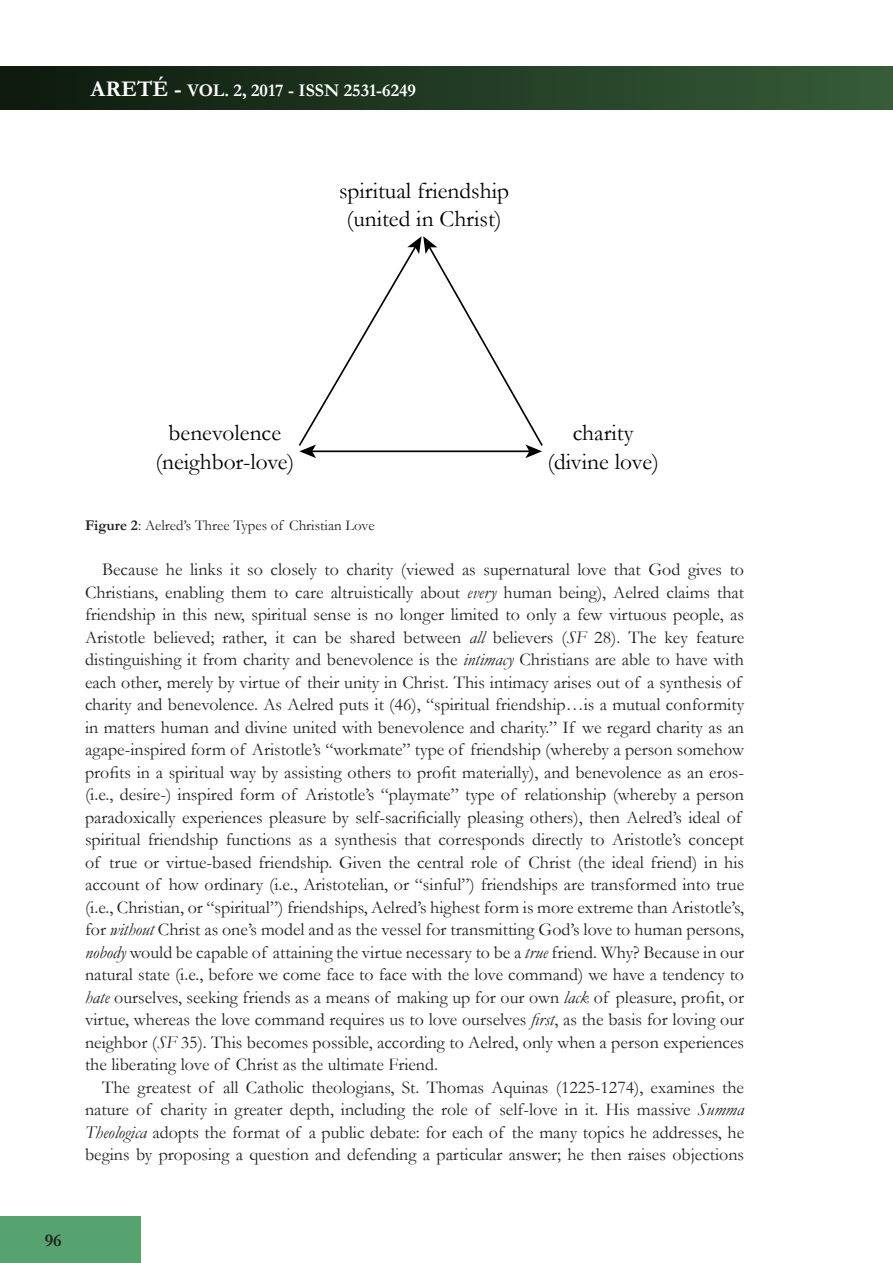
<style>
.page{position:relative;width:893px;height:1263px;background:#fff}
.page>*{position:absolute;margin:0;border:0;box-sizing:border-box;transform-origin:0 0}
.t1{font:23.4px/28px "Garamond";color:#000;text-align:center}
.testo{font:18px/22.5px "Garamond";color:#231f20}
.t2{font:700 18px "Garamond";color:#fff}
.t3{font:700 18px "Garamond";color:#231f20}
.Didascalie{font:15px "Garamond";color:#231f20}
.s1{font-size:22.5px}
.s2{font-weight:700}
.s3{font-style:italic}
</style>
<div class="page">
<div style="left:0;top:1217px;width:140px;height:46px;background:#56a36f"></div>
<div style="left:0;top:67px;width:893px;height:42px;background:linear-gradient(to right,#0d190e,#365d38)"></div>
<svg style="left:298px;top:236px;width:245px;height:222px"></svg>
<p class="t2" style="left:91px;top:78px;width:327px"><span class="s1">ARETÉ -</span> VOL. 2, 2017 - ISSN 2531-6249</p>
<p class="t1" style="left:339px;top:176px;width:172px">spiritual friendship (united in Christ)</p>
<p class="t1" style="left:155px;top:418px;width:141px">benevolence (neighbor-love)</p>
<p class="t1" style="left:547px;top:418px;width:113px">charity (divine love)</p>
<p class="Didascalie" style="left:85px;top:515px;width:291px"><span class="s2">Figure 2</span>: Aelred’s Three Types of Christian Love</p>
<p class="testo" style="left:85px;top:558px;width:661px;text-indent:17px">Because he links it so closely to charity (viewed as supernatural love that God gives to Christians, enabling them to care altruistically about <span class="s3">every</span> human being), Aelred claims that friendship in this new, spiritual sense is no longer limited to only a few virtuous people, as Aristotle believed; rather, it can be shared between <span class="s3">all</span> believers (<span class="s3">SF</span> 28). The key feature distinguishing it from charity and benevolence is the <span class="s3">intimacy</span> Christians are able to have with each other, merely by virtue of their unity in Christ. This intimacy arises out of a synthesis of charity and benevolence. As Aelred puts it (46), “spiritual friendship…is a mutual conformity in matters human and divine united with benevolence and charity.” If we regard charity as an agape-inspired form of Aristotle’s “workmate” type of friendship (whereby a person somehow profits in a spiritual way by assisting others to profit materially), and benevolence as an eros-(i.e., desire-) inspired form of Aristotle’s “playmate” type of relationship (whereby a person paradoxically experiences pleasure by self-sacrificially pleasing others), then Aelred’s ideal of spiritual friendship functions as a synthesis that corresponds directly to Aristotle’s concept of true or virtue-based friendship. Given the central role of Christ (the ideal friend) in his account of how ordinary (i.e., Aristotelian, or “sinful”) friendships are transformed into true (i.e., Christian, or “spiritual”) friendships, Aelred’s highest form is more extreme than Aristotle’s, for <span class="s3">without</span> Christ as one’s model and as the vessel for transmitting God’s love to human persons, <span class="s3">nobody</span> would be capable of attaining the virtue necessary to be a <span class="s3">true</span> friend. Why? Because in our natural state (i.e., before we come face to face with the love command) we have a tendency to <span class="s3">hate</span> ourselves, seeking friends as a means of making up for our own <span class="s3">lack</span> of pleasure, profit, or virtue, whereas the love command requires us to love ourselves <span class="s3">first</span>, as the basis for loving our neighbor (<span class="s3">SF</span> 35). This becomes possible, according to Aelred, only when a person experiences the liberating love of Christ as the ultimate Friend.</p>
<p class="testo" style="left:85px;top:1075px;width:661px;text-align:justify;text-indent:17px">The greatest of all Catholic theologians, St. Thomas Aquinas (1225-1274), examines the nature of charity in greater depth, including the role of self-love in it. His massive <span class="s3">Summa Theologica</span> adopts the format of a public debate: for each of the many topics he addresses, he begins by proposing a question and defending a particular answer; he then raises objections</p>
<p class="t3" style="left:45px;top:1228px;width:18px">96</p>
</div>
